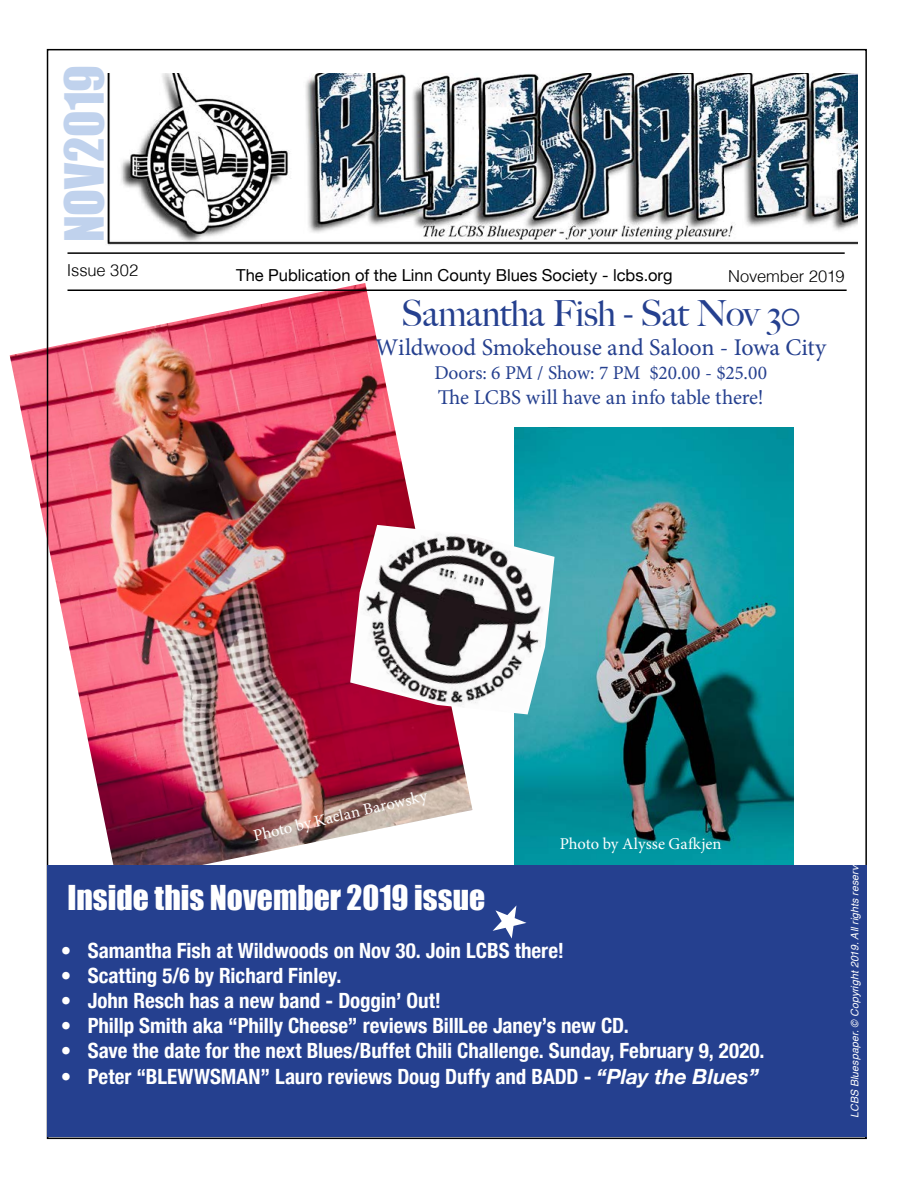
<style>
.page{position:relative;width:918px;height:1188px;background:#fff}
.page>*{position:absolute;margin:0;border:0;box-sizing:border-box;transform-origin:0 0}
.t1{font:49.5px "Impact";color:#c0d2ed}
.t2{font:500 36px "Big Caslon";letter-spacing:-.02em;color:#25408f}
.t3{font:31.5px "Impact";color:#fff}
.t4{font:24px "Minion Pro";letter-spacing:-.01em;color:#25408f}
.t5{font:700 condensed 21px "Helvetica Neue";color:#fff}
.t6{font:21px "Minion Pro";letter-spacing:-.005em;color:#25408f}
.t7{font:19.5px "Minion Pro";letter-spacing:-.01em;color:#25408f}
.t8{font:16.5px "Helvetica Neue";color:#000}
.t9{font:16.5px "Minion Pro";letter-spacing:-.005em;color:#fff}
.t10{font:300 16.5px "Helvetica";letter-spacing:-.01em;color:#000}
.t11{font:italic 10.5px "Helvetica";color:#fff}
.s1{font-style:italic;font-stretch:normal}
</style>
<div class="page">
<img style="left:10px;top:283px;width:462px;height:599px">
<img style="left:514px;top:428px;width:280px;height:437px">
<img style="left:107px;top:73px;width:751px;height:172px">
<hr style="left:68px;top:252px;width:777px;height:2px;background:#000">
<hr style="left:68px;top:289px;width:779px;height:2px;background:#000">
<div style="left:47px;top:865px;width:820px;height:272px;background:#25408f"></div>
<svg style="left:493px;top:905px;width:33px;height:34px"></svg>
<img style="left:350px;top:525px;width:205px;height:189px">
<h1 class="t1" style="left:46px;top:242px;width:179px;rotate:-90deg">NOV2019</h1>
<p class="t10" style="left:67px;top:256px;width:73px">Issue 302</p>
<p class="t8" style="left:236px;top:263px;width:438px">The Publication of the Linn County Blues Society - lcbs.org</p>
<h2 class="t2" style="left:401px;top:284px;width:401px">Samantha Fish - Sat Nov 30</h2>
<p class="t4" style="left:375px;top:331px;width:453px">Wildwood Smokehouse and Saloon - Iowa City</p>
<p class="t7" style="left:434px;top:359px;width:334px">Doors: 6 PM / Show: 7 PM $20.00 - $25.00</p>
<p class="t6" style="left:438px;top:383px;width:327px">The LCBS will have an info table there!</p>
<p class="t10" style="left:728px;top:262px;width:118px">November 2019</p>
<p class="t9" style="left:251px;top:825px;width:179px;rotate:-13deg">Photo by Kaelan Barowsky</p>
<h3 class="t3" style="left:67px;top:873px;width:419px">Inside this November 2019 issue</h3>
<p class="t9" style="left:560px;top:833px;width:163px">Photo by Alysse Gafkjen</p>
<p class="t5" style="left:61px;top:933px;width:505px">• Samantha Fish at Wildwoods on Nov 30. Join LCBS there!</p>
<p class="t5" style="left:61px;top:958px;width:282px">• Scatting 5/6 by Richard Finley.</p>
<p class="t5" style="left:61px;top:983px;width:382px">• John Resch has a new band - Doggin’ Out!</p>
<p class="t5" style="left:61px;top:1008px;width:569px">• Phillp Smith aka “Philly Cheese” reviews BillLee Janey’s new CD.</p>
<p class="t5" style="left:61px;top:1034px;width:705px">• Save the date for the next Blues/Buffet Chili Challenge. Sunday, February 9, 2020.</p>
<p class="t5" style="left:61px;top:1059px;width:700px">• Peter “BLEWWSMAN” Lauro reviews Doug Duffy and BADD - <span class="s1">“Play the Blues”</span></p>
<p class="t11" style="left:847px;top:1118px;width:266px;rotate:-90deg">LCBS Bluespaper. © Copyright 2019. All rights reserved</p>
</div>
